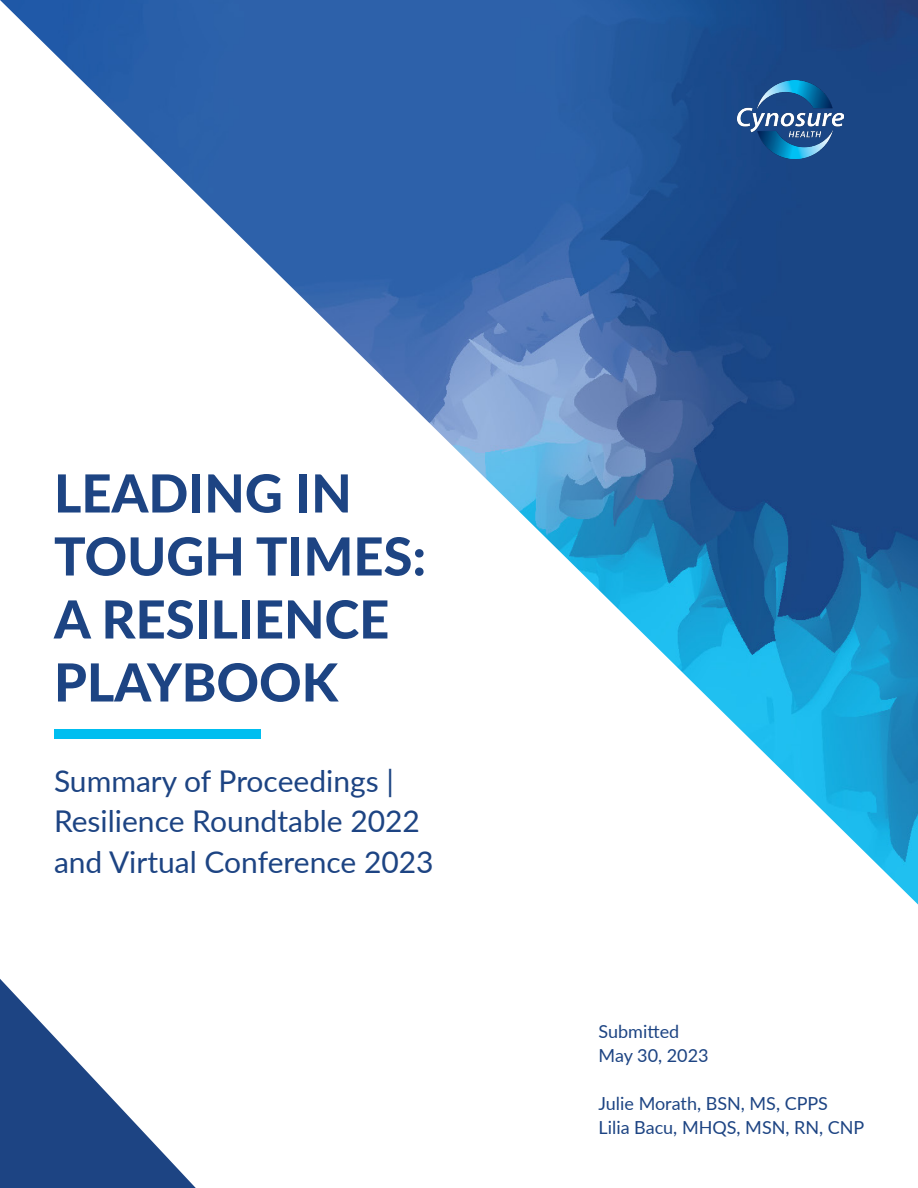
<style>
.page{position:relative;width:918px;height:1188px;background:#fff}
.page>*{position:absolute;margin:0;border:0;box-sizing:border-box;transform-origin:0 0}
.t1{font:800 52.5px "Lato";color:#1d4483}
.t2{font:30px "Lato";color:#1d4483}
.t3{font:18px "Lato";color:#1d4483}
</style>
<div class="page">
<img style="left:0;top:0;width:918px;height:905px">
<svg style="left:0;top:979px;width:196px;height:209px"></svg>
<div style="left:54px;top:730px;width:207px;height:9px;background:#00bef0"></div>
<img style="left:738px;top:80px;width:106px;height:79px">
<p class="t1" style="left:54px;top:454px;width:299px">LEADING IN</p>
<p class="t1" style="left:54px;top:517px;width:374px">TOUGH TIMES:</p>
<p class="t1" style="left:54px;top:580px;width:337px">A RESILIENCE</p>
<p class="t1" style="left:54px;top:643px;width:286px">PLAYBOOK</p>
<p class="t2" style="left:54px;top:759px;width:341px">Summary of Proceedings |</p>
<p class="t2" style="left:54px;top:800px;width:368px">Resilience Roundtable 2022</p>
<p class="t2" style="left:54px;top:840px;width:381px">and Virtual Conference 2023</p>
<p class="t3" style="left:599px;top:1019px;width:82px">Submitted</p>
<p class="t3" style="left:599px;top:1043px;width:111px">May 30, 2023</p>
<p class="t3" style="left:599px;top:1091px;width:231px">Julie Morath, BSN, MS, CPPS</p>
<p class="t3" style="left:599px;top:1115px;width:267px">Lilia Bacu, MHQS, MSN, RN, CNP</p>
</div>
